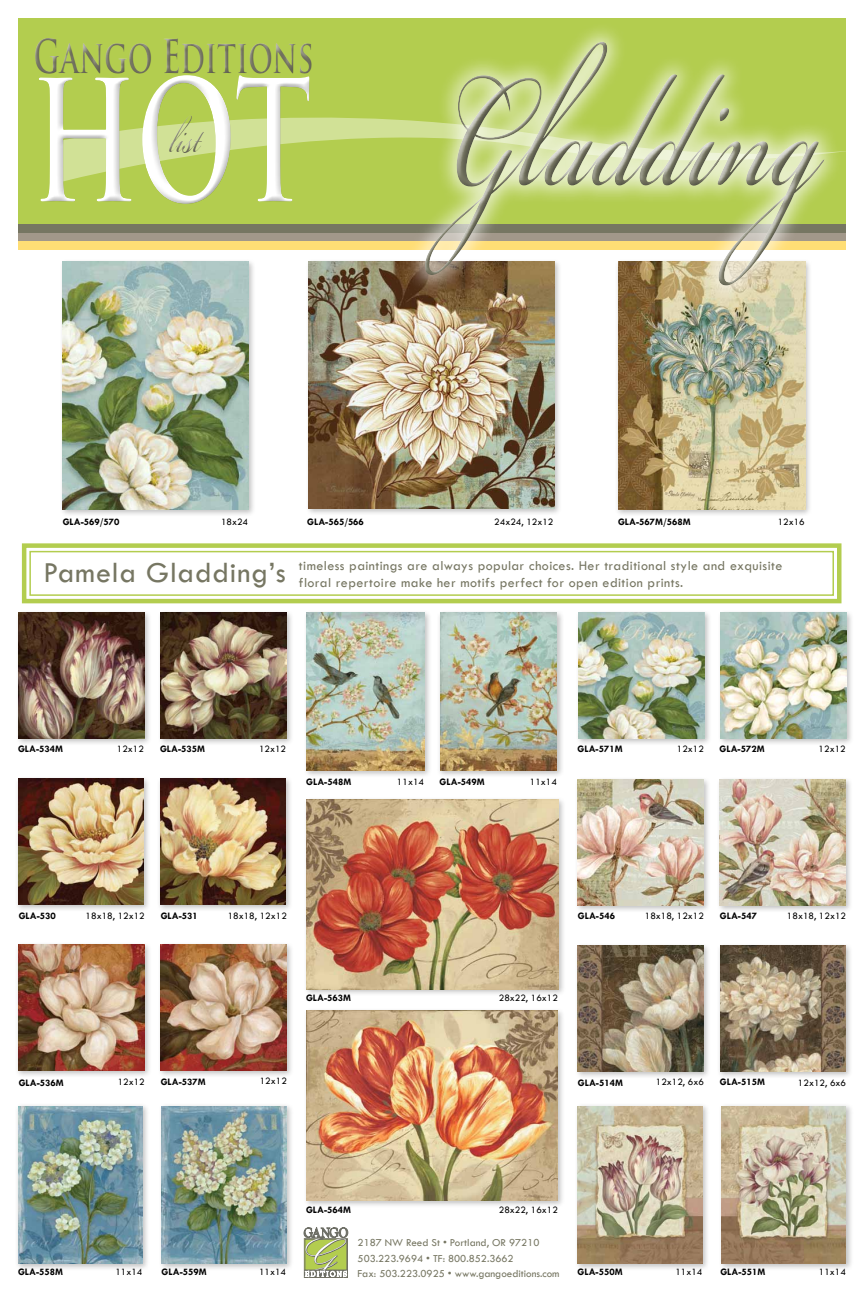
<style>
.page{position:relative;width:864px;height:1296px;background:#fff}
.page>*{position:absolute;margin:0;border:0;box-sizing:border-box;transform-origin:0 0}
.t1{font:250px "Beautiful ES";color:#767662;scale:.66 1}
.t2{font:700 164.2px "Trajan Pro";color:#fff;scale:.66 1}
.t3{font:65px "Beautiful ES";color:#767662;scale:.66 1}
.t4{font:700 45.6px "Trajan Pro";color:#767662;scale:.66 1}
.t5{font:30px "Tw Cen";letter-spacing:.03em;color:#767662}
.t6{font:14px/16.8px "Tw Cen";letter-spacing:.03em;color:#767662}
.t7{font:11px/15.6px "Tw Cen";color:#767662}
.t8{font:700 10px "Tw Cen";color:#000}
.t9{font:10px "Tw Cen";color:#000}
</style>
<div class="page">
<div style="left:575px;top:609px;width:137px;height:137px;background:#000;opacity:.25"></div>
<img style="left:578px;top:613px;width:126px;height:126px">
<div style="left:717px;top:609px;width:137px;height:137px;background:#000;opacity:.25"></div>
<img style="left:721px;top:613px;width:126px;height:126px">
<div style="left:574px;top:776px;width:137px;height:137px;background:#000;opacity:.25"></div>
<img style="left:578px;top:779px;width:126px;height:126px">
<div style="left:716px;top:776px;width:137px;height:137px;background:#000;opacity:.25"></div>
<img style="left:719px;top:779px;width:126px;height:126px">
<div style="left:15px;top:941px;width:137px;height:137px;background:#000;opacity:.25"></div>
<img style="left:18px;top:945px;width:126px;height:126px">
<div style="left:158px;top:941px;width:136px;height:137px;background:#000;opacity:.25"></div>
<img style="left:161px;top:945px;width:126px;height:126px">
<div style="left:15px;top:775px;width:136px;height:137px;background:#000;opacity:.25"></div>
<img style="left:18px;top:778px;width:126px;height:126px">
<div style="left:157px;top:775px;width:136px;height:137px;background:#000;opacity:.25"></div>
<img style="left:160px;top:778px;width:126px;height:126px">
<div style="left:15px;top:609px;width:137px;height:137px;background:#000;opacity:.25"></div>
<img style="left:19px;top:613px;width:126px;height:126px">
<div style="left:158px;top:609px;width:136px;height:137px;background:#000;opacity:.25"></div>
<img style="left:161px;top:613px;width:126px;height:126px">
<div style="left:574px;top:942px;width:137px;height:137px;background:#000;opacity:.25"></div>
<img style="left:578px;top:946px;width:126px;height:126px">
<div style="left:717px;top:942px;width:136px;height:137px;background:#000;opacity:.25"></div>
<img style="left:720px;top:946px;width:126px;height:126px">
<div style="left:303px;top:609px;width:129px;height:169px;background:#000;opacity:.25"></div>
<img style="left:306px;top:613px;width:118px;height:157px">
<div style="left:437px;top:609px;width:128px;height:169px;background:#000;opacity:.25"></div>
<img style="left:440px;top:613px;width:117px;height:157px">
<div style="left:304px;top:1239px;width:43px;height:39px;border:1px solid #767662"></div>
<svg style="left:304px;top:1227px;width:44px;height:50px;background:#adb880"></svg>
<div style="left:18px;top:18px;width:828px;height:207px;background:#b3cd4f"></div>
<svg style="left:316px;top:117px;width:530px;height:35px;fill:#d1e196"></svg>
<div style="left:34px;top:72px;width:282px;height:139px;background:#000;opacity:.31"></div>
<div style="left:33px;top:34px;width:285px;height:46px;background:#000;opacity:.31"></div>
<div style="left:163px;top:109px;width:46px;height:48px;background:#b3cd4f"></div>
<div style="left:164px;top:111px;width:46px;height:48px;background:#000;opacity:.31"></div>
<div style="left:18px;top:233px;width:828px;height:8px;background:#a2988a"></div>
<div style="left:18px;top:241px;width:828px;height:9px;background:#ffde75"></div>
<div style="left:18px;top:225px;width:828px;height:8px;background:#767662"></div>
<div style="left:305px;top:258px;width:257px;height:258px;background:#000;opacity:.25"></div>
<img style="left:308px;top:262px;width:246px;height:246px">
<div style="left:303px;top:1007px;width:263px;height:201px;background:#000;opacity:.25"></div>
<img style="left:306px;top:1011px;width:252px;height:189px">
<div style="left:303px;top:796px;width:263px;height:201px;background:#000;opacity:.25"></div>
<img style="left:306px;top:799px;width:252px;height:190px">
<div style="left:575px;top:1103px;width:135px;height:168px;background:#000;opacity:.25"></div>
<img style="left:578px;top:1106px;width:124px;height:158px">
<div style="left:718px;top:1103px;width:136px;height:168px;background:#000;opacity:.25"></div>
<img style="left:722px;top:1106px;width:124px;height:158px">
<svg style="left:21px;top:543px;width:821px;height:61px"></svg>
<div style="left:29px;top:551px;width:805px;height:45px;border:2px solid #b3cd4f"></div>
<div style="left:15px;top:1103px;width:135px;height:168px;background:#000;opacity:.25"></div>
<img style="left:18px;top:1106px;width:124px;height:158px">
<div style="left:158px;top:1103px;width:136px;height:168px;background:#000;opacity:.25"></div>
<img style="left:162px;top:1106px;width:124px;height:158px">
<div style="left:615px;top:258px;width:198px;height:259px;background:#000;opacity:.25"></div>
<img style="left:618px;top:306px;width:187px;height:204px">
<div style="left:59px;top:258px;width:197px;height:259px;background:#000;opacity:.25"></div>
<img style="left:63px;top:262px;width:185px;height:248px">
<div style="left:404px;top:21px;width:440px;height:285px;background:#fff;opacity:.71"></div>
<svg style="left:418px;top:35px;width:412px;height:251px"></svg>
<div style="left:421px;top:40px;width:410px;height:246px;background:#000;opacity:.31"></div>
<h3 class="t4" style="left:33px;top:28px;width:426px">Gango Editions</h3>
<h2 class="t2" style="left:32px;top:39px;width:425px">HOT</h2>
<h3 class="t3" style="left:170px;top:103px;width:48px">list</h3>
<h1 class="t1" style="left:446px;top:-4px;width:571px">Gladding</h1>
<p class="t8" style="left:63px;top:516px;width:58px">GLA-569/570</p>
<p class="t9" style="left:221px;top:516px;width:29px">18x24</p>
<p class="t8" style="left:307px;top:516px;width:58px">GLA-565/566</p>
<p class="t9" style="left:494px;top:516px;width:61px">24x24, 12x12</p>
<p class="t8" style="left:618px;top:516px;width:74px">GLA-567M/568M</p>
<p class="t9" style="left:778px;top:516px;width:29px">12x16</p>
<h3 class="t5" style="left:44px;top:555px;width:244px">Pamela Gladding’s</h3>
<h3 class="t6" style="left:299px;top:557px;width:485px">timeless paintings are always popular choices. Her traditional style and exquisite floral repertoire make her motifs perfect for open edition prints.</h3>
<p class="t8" style="left:18px;top:743px;width:47px">GLA-534M</p>
<p class="t9" style="left:117px;top:743px;width:29px">12x12</p>
<p class="t8" style="left:160px;top:743px;width:47px">GLA-535M</p>
<p class="t9" style="left:259px;top:743px;width:29px">12x12</p>
<p class="t8" style="left:578px;top:743px;width:47px">GLA-571M</p>
<p class="t9" style="left:677px;top:743px;width:29px">12x12</p>
<p class="t8" style="left:720px;top:743px;width:47px">GLA-572M</p>
<p class="t9" style="left:819px;top:743px;width:29px">12x12</p>
<p class="t8" style="left:306px;top:776px;width:47px">GLA-548M</p>
<p class="t9" style="left:397px;top:776px;width:29px">11x14</p>
<p class="t8" style="left:440px;top:776px;width:47px">GLA-549M</p>
<p class="t9" style="left:530px;top:776px;width:29px">11x14</p>
<p class="t8" style="left:19px;top:910px;width:39px">GLA-530</p>
<p class="t9" style="left:86px;top:910px;width:61px">18x18, 12x12</p>
<p class="t8" style="left:161px;top:910px;width:39px">GLA-531</p>
<p class="t9" style="left:228px;top:910px;width:61px">18x18, 12x12</p>
<p class="t8" style="left:306px;top:992px;width:47px">GLA-563M</p>
<p class="t8" style="left:19px;top:1076px;width:47px">GLA-536M</p>
<p class="t9" style="left:118px;top:1076px;width:29px">12x12</p>
<p class="t8" style="left:161px;top:1076px;width:47px">GLA-537M</p>
<p class="t9" style="left:260px;top:1074px;width:29px">12x12</p>
<p class="t8" style="left:306px;top:1204px;width:47px">GLA-564M</p>
<p class="t8" style="left:578px;top:910px;width:39px">GLA-546</p>
<p class="t9" style="left:645px;top:910px;width:61px">18x18, 12x12</p>
<p class="t8" style="left:720px;top:910px;width:39px">GLA-547</p>
<p class="t9" style="left:787px;top:910px;width:61px">18x18, 12x12</p>
<p class="t9" style="left:499px;top:991px;width:61px">28x22, 16x12</p>
<p class="t8" style="left:578px;top:1076px;width:47px">GLA-514M</p>
<p class="t9" style="left:656px;top:1076px;width:50px">12x12, 6x6</p>
<p class="t8" style="left:720px;top:1076px;width:47px">GLA-515M</p>
<p class="t9" style="left:798px;top:1076px;width:50px">12x12, 6x6</p>
<p class="t9" style="left:499px;top:1204px;width:61px">28x22, 16x12</p>
<p class="t7" style="left:358px;top:1235px;width:203px">2187 NW Reed St • Portland, OR 97210<br>503.223.9694 • TF: 800.852.3662<br>Fax: 503.223.0925 • www.gangoeditions.com</p>
<p class="t8" style="left:18px;top:1266px;width:47px">GLA-558M</p>
<p class="t9" style="left:115px;top:1266px;width:29px">11x14</p>
<p class="t8" style="left:162px;top:1266px;width:47px">GLA-559M</p>
<p class="t9" style="left:259px;top:1266px;width:29px">11x14</p>
<p class="t8" style="left:578px;top:1266px;width:47px">GLA-550M</p>
<p class="t9" style="left:675px;top:1266px;width:29px">11x14</p>
<p class="t8" style="left:720px;top:1266px;width:47px">GLA-551M</p>
<p class="t9" style="left:819px;top:1266px;width:29px">11x14</p>
</div>
